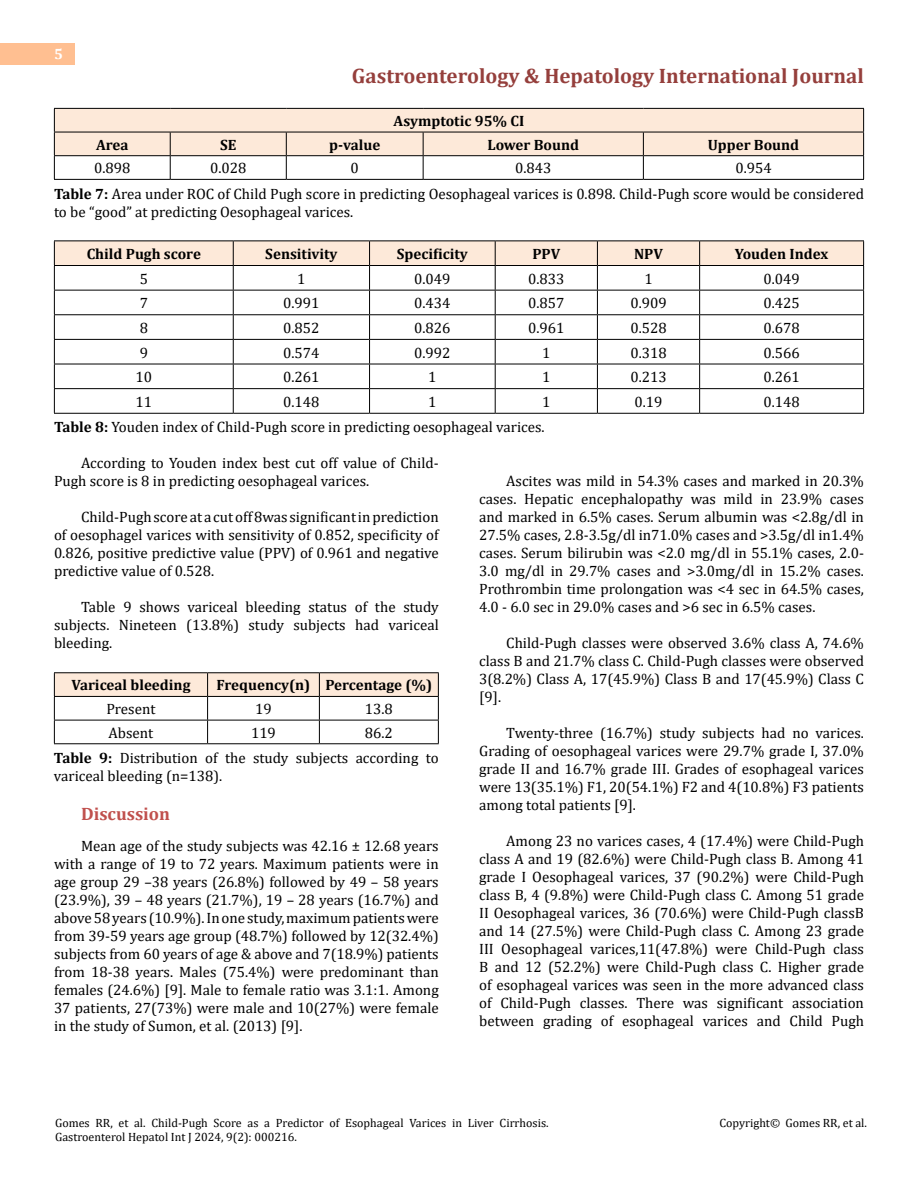
<style>
.page{position:relative;width:918px;height:1188px;background:#fff}
.page>*{position:absolute;margin:0;border:0;box-sizing:border-box;transform-origin:0 0}
.t1{font:700 21px "Cambria";color:#953f3c}
.t2{font:700 18px "Cambria";color:#c0504d}
.t3{font:15px/18px "Cambria";color:#000;text-align:justify}
.t4{font:700 15px "Cambria";color:#000}
.t5{font:700 15px "Cambria";color:#fff}
.t6{font:12px/14.4px "Cambria";color:#000}
.s1{font-weight:700}
</style>
<div class="page">
<div style="left:0;top:43px;width:75px;height:21px;background:#ffbf91"></div>
<svg style="left:54px;top:108px;width:810px;height:71px"></svg>
<hr style="left:54px;top:179px;width:116px;height:1px;background:#000">
<hr style="left:170px;top:179px;width:116px;height:1px;background:#000">
<hr style="left:286px;top:179px;width:137px;height:1px;background:#000">
<hr style="left:423px;top:179px;width:220px;height:1px;background:#000">
<hr style="left:643px;top:179px;width:221px;height:1px;background:#000">
<svg style="left:54px;top:241px;width:810px;height:172px"></svg>
<hr style="left:54px;top:413px;width:179px;height:1px;background:#000">
<hr style="left:233px;top:413px;width:137px;height:1px;background:#000">
<hr style="left:370px;top:413px;width:125px;height:1px;background:#000">
<hr style="left:495px;top:413px;width:102px;height:1px;background:#000">
<hr style="left:597px;top:413px;width:103px;height:1px;background:#000">
<hr style="left:700px;top:413px;width:164px;height:1px;background:#000">
<hr style="left:54px;top:672px;width:154px;height:1px;background:#000">
<hr style="left:208px;top:672px;width:111px;height:1px;background:#000">
<hr style="left:319px;top:672px;width:120px;height:1px;background:#000">
<svg style="left:54px;top:673px;width:385px;height:70px"></svg>
<hr style="left:54px;top:743px;width:154px;height:1px;background:#000">
<hr style="left:208px;top:743px;width:111px;height:1px;background:#000">
<hr style="left:319px;top:743px;width:120px;height:1px;background:#000">
<p class="t5" style="left:54px;top:44px;width:10px">5</p>
<h1 class="t1" style="left:352px;top:61px;width:514px">Gastroenterology &amp; Hepatology International Journal</h1>
<p class="t4" style="left:394px;top:110px;width:132px">Asymptotic 95% CI</p>
<p class="t4" style="left:96px;top:134px;width:34px">Area</p>
<p class="t4" style="left:220px;top:134px;width:18px">SE</p>
<p class="t4" style="left:329px;top:134px;width:53px">p-value</p>
<p class="t4" style="left:487px;top:134px;width:93px">Lower Bound</p>
<p class="t4" style="left:708px;top:134px;width:93px">Upper Bound</p>
<p class="t3" style="left:94px;top:159px;width:38px">0.898</p>
<p class="t3" style="left:210px;top:159px;width:38px">0.028</p>
<p class="t3" style="left:351px;top:159px;width:10px">0</p>
<p class="t3" style="left:515px;top:159px;width:38px">0.843</p>
<p class="t3" style="left:54px;top:156px;width:811px;line-height:25.2px;text-indent:681px">0.954<br><span class="s1">Table 7:</span> Area under ROC of Child Pugh score in predicting Oesophageal varices is 0.898. Child-Pugh score would be considered</p>
<p class="t3" style="left:54px;top:202px;width:301px">to be “good” at predicting Oesophageal varices.</p>
<p class="t4" style="left:87px;top:243px;width:116px">Child Pugh score</p>
<p class="t4" style="left:265px;top:243px;width:74px">Sensitivity</p>
<p class="t4" style="left:397px;top:243px;width:73px">Specificity</p>
<p class="t4" style="left:532px;top:243px;width:29px">PPV</p>
<p class="t4" style="left:634px;top:243px;width:30px">NPV</p>
<p class="t4" style="left:735px;top:243px;width:95px">Youden Index</p>
<p class="t3" style="left:140px;top:269px;width:10px">5</p>
<p class="t3" style="left:297px;top:269px;width:10px">1</p>
<p class="t3" style="left:414px;top:269px;width:38px">0.049</p>
<p class="t3" style="left:528px;top:269px;width:38px">0.833</p>
<p class="t3" style="left:644px;top:269px;width:10px">1</p>
<p class="t3" style="left:763px;top:269px;width:38px">0.049</p>
<p class="t3" style="left:140px;top:294px;width:10px">7</p>
<p class="t3" style="left:283px;top:294px;width:38px">0.991</p>
<p class="t3" style="left:414px;top:294px;width:38px">0.434</p>
<p class="t3" style="left:528px;top:294px;width:38px">0.857</p>
<p class="t3" style="left:630px;top:294px;width:38px">0.909</p>
<p class="t3" style="left:763px;top:294px;width:38px">0.425</p>
<p class="t3" style="left:140px;top:319px;width:10px">8</p>
<p class="t3" style="left:283px;top:319px;width:38px">0.852</p>
<p class="t3" style="left:414px;top:319px;width:38px">0.826</p>
<p class="t3" style="left:528px;top:319px;width:38px">0.961</p>
<p class="t3" style="left:630px;top:319px;width:38px">0.528</p>
<p class="t3" style="left:763px;top:319px;width:38px">0.678</p>
<p class="t3" style="left:140px;top:343px;width:10px">9</p>
<p class="t3" style="left:283px;top:343px;width:38px">0.574</p>
<p class="t3" style="left:414px;top:343px;width:38px">0.992</p>
<p class="t3" style="left:542px;top:343px;width:10px">1</p>
<p class="t3" style="left:630px;top:343px;width:38px">0.318</p>
<p class="t3" style="left:763px;top:343px;width:38px">0.566</p>
<p class="t3" style="left:136px;top:368px;width:18px">10</p>
<p class="t3" style="left:283px;top:368px;width:38px">0.261</p>
<p class="t3" style="left:428px;top:368px;width:10px">1</p>
<p class="t3" style="left:542px;top:368px;width:10px">1</p>
<p class="t3" style="left:630px;top:368px;width:38px">0.213</p>
<p class="t3" style="left:763px;top:368px;width:38px">0.261</p>
<p class="t3" style="left:136px;top:393px;width:18px">11</p>
<p class="t3" style="left:283px;top:393px;width:38px">0.148</p>
<p class="t3" style="left:428px;top:393px;width:10px">1</p>
<p class="t3" style="left:542px;top:393px;width:10px">1</p>
<p class="t3" style="left:635px;top:393px;width:30px">0.19</p>
<p class="t3" style="left:763px;top:393px;width:38px">0.148</p>
<p class="t3" style="left:54px;top:418px;width:492px"><span class="s1">Table 8:</span> Youden index of Child-Pugh score in predicting oesophageal varices.</p>
<p class="t3" style="left:54px;top:454px;width:386px;text-indent:27px">According to Youden index best cut off value of Child-<br>Pugh score is 8 in predicting oesophageal varices.</p>
<p class="t3" style="left:54px;top:508px;width:386px;text-indent:27px">Child-Pugh score at a cut off 8was significant in prediction of oesophagel varices with sensitivity of 0.852, specificity of 0.826, positive predictive value (PPV) of 0.961 and negative predictive value of 0.528.</p>
<p class="t3" style="left:54px;top:598px;width:386px;text-indent:27px">Table 9 shows variceal bleeding status of the study subjects. Nineteen (13.8%) study subjects had variceal bleeding.</p>
<p class="t4" style="left:71px;top:675px;width:120px">Variceal bleeding</p>
<p class="t4" style="left:217px;top:675px;width:217px">Frequency(n) Percentage (%)</p>
<p class="t3" style="left:106px;top:700px;width:51px">Present</p>
<p class="t3" style="left:255px;top:700px;width:18px">19</p>
<p class="t3" style="left:365px;top:700px;width:30px">13.8</p>
<p class="t3" style="left:109px;top:724px;width:46px">Absent</p>
<p class="t3" style="left:251px;top:724px;width:26px">119</p>
<p class="t3" style="left:479px;top:472px;width:386px;text-indent:27px">Ascites was mild in 54.3% cases and marked in 20.3% cases. Hepatic encephalopathy was mild in 23.9% cases and marked in 6.5% cases. Serum albumin was &lt;2.8g/dl in 27.5% cases, 2.8-3.5g/dl in71.0% cases and &gt;3.5g/dl in1.4% cases. Serum bilirubin was &lt;2.0 mg/dl in 55.1% cases, 2.0- 3.0 mg/dl in 29.7% cases and &gt;3.0mg/dl in 15.2% cases.<br>Prothrombin time prolongation was &lt;4 sec in 64.5% cases, 4.0 - 6.0 sec in 29.0% cases and &gt;6 sec in 6.5% cases.</p>
<p class="t3" style="left:479px;top:634px;width:386px;text-indent:27px">Child-Pugh classes were observed 3.6% class A, 74.6% class B and 21.7% class C. Child-Pugh classes were observed 3(8.2%) Class A, 17(45.9%) Class B and 17(45.9%) Class C [9].</p>
<p class="t3" style="left:479px;top:724px;width:386px;text-indent:27px">Twenty-three (16.7%) study subjects had no varices.<br>Grading of oesophageal varices were 29.7% grade I, 37.0% grade II and 16.7% grade III. Grades of esophageal varices were 13(35.1%) F1, 20(54.1%) F2 and 4(10.8%) F3 patients among total patients [9].</p>
<p class="t3" style="left:479px;top:832px;width:386px;text-indent:27px">Among 23 no varices cases, 4 (17.4%) were Child-Pugh class A and 19 (82.6%) were Child-Pugh class B. Among 41 grade I Oesophageal varices, 37 (90.2%) were Child-Pugh class B, 4 (9.8%) were Child-Pugh class C. Among 51 grade II Oesophageal varices, 36 (70.6%) were Child-Pugh classB and 14 (27.5%) were Child-Pugh class C. Among 23 grade III Oesophageal varices,11(47.8%) were Child-Pugh class B and 12 (52.2%) were Child-Pugh class C. Higher grade of esophageal varices was seen in the more advanced class of Child-Pugh classes. There was significant association between grading of esophageal varices and Child Pugh</p>
<p class="t3" style="left:54px;top:720px;width:386px;line-height:25.2px;text-indent:311px">86.2<br><span class="s1">Table 9:</span> Distribution of the study subjects according to</p>
<p class="t3" style="left:54px;top:767px;width:170px">variceal bleeding (n=138).</p>
<p class="t2" style="left:81px;top:801px;width:91px">Discussion</p>
<p class="t3" style="left:54px;top:837px;width:386px;text-indent:27px">Mean age of the study subjects was 42.16 ± 12.68 years with a range of 19 to 72 years. Maximum patients were in age group 29 –38 years (26.8%) followed by 49 – 58 years (23.9%), 39 – 48 years (21.7%), 19 – 28 years (16.7%) and above 58 years (10.9%). In one study, maximum patients were from 39-59 years age group (48.7%) followed by 12(32.4%) subjects from 60 years of age &amp; above and 7(18.9%) patients from 18-38 years. Males (75.4%) were predominant than females (24.6%) [9]. Male to female ratio was 3.1:1. Among 37 patients, 27(73%) were male and 10(27%) were female in the study of Sumon, et al. (2013) [9].</p>
<p class="t6" style="left:55px;top:1115px;width:495px">Gomes RR, et al. Child-Pugh Score as a Predictor of Esophageal Varices in Liver Cirrhosis.<br>Gastroenterol Hepatol Int J 2024, 9(2): 000216.</p>
<p class="t6" style="left:720px;top:1115px;width:149px">Copyright© Gomes RR, et al.</p>
</div>
